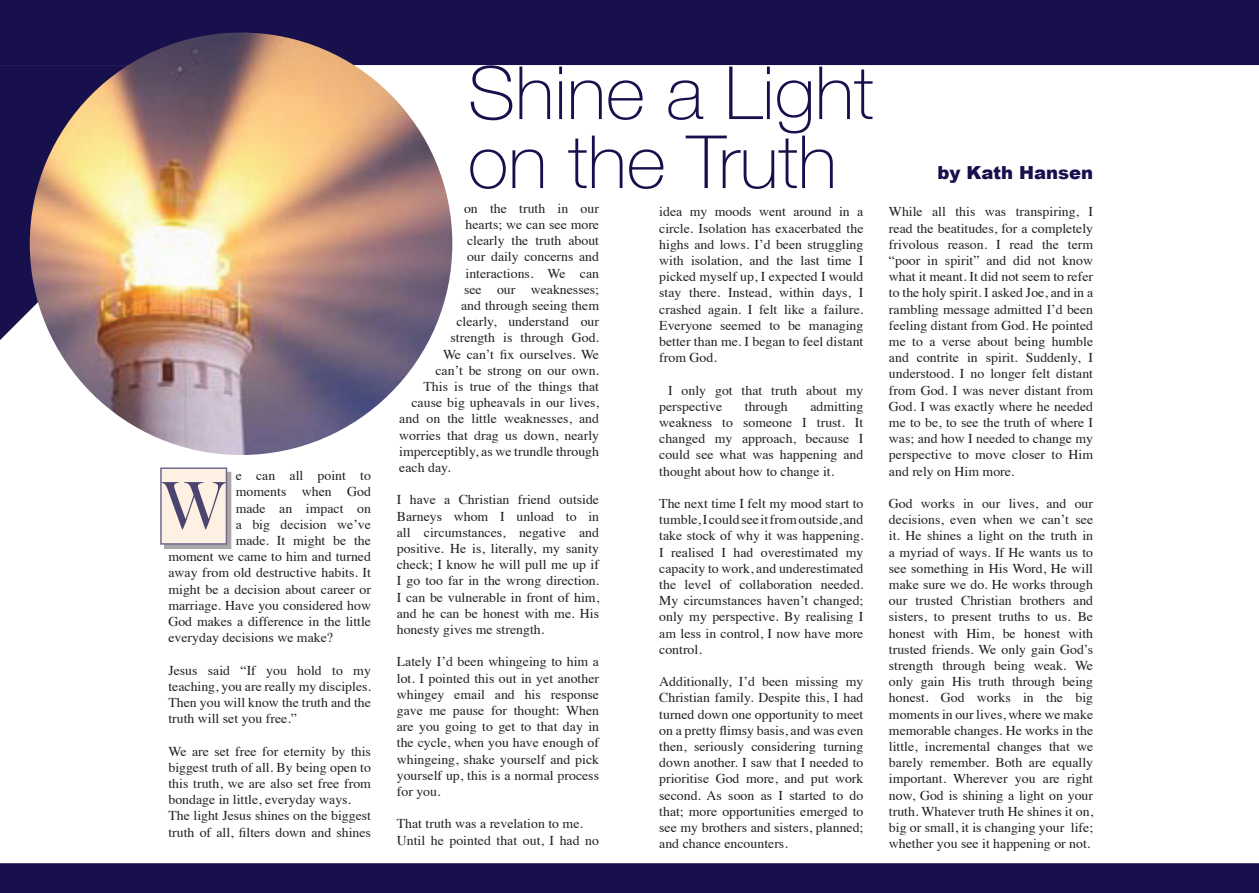
<style>
.page{position:relative;width:1259px;height:893px;background:#fff}
.page>*{position:absolute;margin:0;border:0;box-sizing:border-box;transform-origin:0 0}
.t1{font:100 73.5px/69px "Helvetica Neue";color:#18104c}
.t2{font:500 65.4px "Big Caslon";color:#4a446f;scale:.95 1}
.t3{font:900 18px "Arial";color:#18104c}
.t4{font:13.5px/16.2px "Times";color:#231f20;text-align:justify}
</style>
<div class="page">
<div style="left:0;top:0;width:1259px;height:65px;background:#18104c"></div>
<div style="left:0;top:863px;width:1259px;height:30px;background:#18104c"></div>
<svg style="left:0;top:65px;width:128px;height:275px;fill:#18104c"></svg>
<img style="left:30px;top:33px;width:422px;height:422px;border-radius:211px">
<div style="left:164px;top:472px;width:68px;height:77px;background:#231f20;opacity:.39"></div>
<div style="left:161px;top:468px;width:65px;height:76px;background:#fef0e3"></div>
<div style="left:160px;top:467px;width:67px;height:78px;border:2px solid #71698d"></div>
<p class="t4" style="left:236px;top:466px;width:137px">e can all point to</p>
<p class="t4" style="left:236px;top:483px;width:137px">moments when God</p>
<p class="t4" style="left:236px;top:499px;width:137px">made an impact on</p>
<p class="t4" style="left:236px;top:515px;width:137px">a big decision we’ve</p>
<p class="t4" style="left:236px;top:531px;width:137px">made. It might be the</p>
<p class="t4" style="left:168px;top:547px;width:204px">moment we came to him and turned</p>
<p class="t4" style="left:168px;top:564px;width:204px">away from old destructive habits. It</p>
<p class="t4" style="left:168px;top:580px;width:204px">might be a decision about career or</p>
<p class="t4" style="left:168px;top:596px;width:204px">marriage. Have you considered how</p>
<p class="t4" style="left:168px;top:612px;width:204px">God makes a difference in the little</p>
<p class="t4" style="left:168px;top:628px;width:166px">everyday decisions we make?</p>
<p class="t4" style="left:168px;top:661px;width:204px">Jesus said “If you hold to my teaching, you are really my disciples.<br>Then you will know the truth and the truth will set you free.”</p>
<p class="t4" style="left:168px;top:742px;width:204px;text-align:left">We are set free for eternity by this biggest truth of all. By being open to this truth, we are also set free from bondage in little, everyday ways.<br>The light Jesus shines on the biggest truth of all, filters down and shines</p>
<h2 class="t2" style="left:163px;top:452px;width:66px">W</h2>
<h1 class="t1" style="left:468px;top:55px;width:407px">Shine a Light on the Truth</h1>
<p class="t4" style="left:464px;top:199px;width:136px">on the truth in our</p>
<p class="t4" style="left:465px;top:215px;width:135px">hearts; we can see more</p>
<p class="t4" style="left:467px;top:231px;width:134px">clearly the truth about</p>
<p class="t4" style="left:467px;top:248px;width:134px">our daily concerns and</p>
<p class="t4" style="left:465px;top:264px;width:135px">interactions. We can</p>
<p class="t4" style="left:464px;top:280px;width:137px">see our weaknesses;</p>
<p class="t4" style="left:461px;top:296px;width:140px">and through seeing them</p>
<p class="t4" style="left:456px;top:312px;width:144px">clearly, understand our</p>
<p class="t4" style="left:450px;top:329px;width:150px">strength is through God.</p>
<p class="t4" style="left:443px;top:345px;width:158px">We can’t fix ourselves. We</p>
<p class="t4" style="left:435px;top:361px;width:165px">can’t be strong on our own.</p>
<p class="t4" style="left:423px;top:377px;width:177px">This is true of the things that</p>
<p class="t4" style="left:411px;top:393px;width:189px">cause big upheavals in our lives,</p>
<p class="t4" style="left:399px;top:410px;width:201px">and on the little weaknesses, and</p>
<p class="t4" style="left:399px;top:426px;width:201px">worries that drag us down, nearly</p>
<p class="t4" style="left:399px;top:442px;width:201px">imperceptibly, as we trundle through</p>
<p class="t4" style="left:399px;top:458px;width:53px">each day.</p>
<p class="t4" style="left:397px;top:491px;width:204px">I have a Christian friend outside Barneys whom I unload to in all circumstances, negative and positive. He is, literally, my sanity check; I know he will pull me up if I go too far in the wrong direction.<br>I can be vulnerable in front of him, and he can be honest with me. His honesty gives me strength.</p>
<p class="t4" style="left:397px;top:653px;width:204px">Lately I’d been whingeing to him a lot. I pointed this out in yet another whingey email and his response gave me pause for thought: When are you going to get to that day in the cycle, when you have enough of whingeing, shake yourself and pick yourself up, this is a normal process for you.</p>
<p class="t4" style="left:397px;top:815px;width:204px">That truth was a revelation to me.<br>Until he pointed that out, I had no</p>
<p class="t4" style="left:659px;top:202px;width:206px">idea my moods went around in a circle. Isolation has exacerbated the highs and lows. I’d been struggling with isolation, and the last time I picked myself up, I expected I would stay there. Instead, within days, I crashed again. I felt like a failure.<br>Everyone seemed to be managing better than me. I began to feel distant from God.</p>
<p class="t4" style="left:659px;top:381px;width:206px;text-indent:9px">I only got that truth about my perspective</p>
<p class="t4" style="left:659px;top:397px;width:206px;text-indent:151px">admitting weakness to someone I trust. It changed my approach, because I could see what was happening and thought about how to change it.</p>
<p class="t4" style="left:659px;top:494px;width:206px">The next time I felt my mood start to tumble, I could see it from outside, and take stock of why it was happening.<br>I realised I had overestimated my capacity to work, and underestimated the level of collaboration needed.<br>My circumstances haven’t changed; only my perspective. By realising I am less in control, I now have more control.</p>
<p class="t4" style="left:659px;top:672px;width:206px">Additionally, I’d been missing my Christian family. Despite this, I had turned down one opportunity to meet on a pretty flimsy basis, and was even then, seriously considering turning down another. I saw that I needed to prioritise God more, and put work second. As soon as I started to do that; more opportunities emerged to see my brothers and sisters, planned; and chance encounters.</p>
<p class="t4" style="left:745px;top:397px;width:44px">through</p>
<h3 class="t3" style="left:937px;top:159px;width:157px">by Kath Hansen</h3>
<p class="t4" style="left:889px;top:202px;width:206px">While all this was transpiring, I read the beatitudes, for a completely frivolous reason. I read the term “poor in spirit” and did not know what it meant. It did not seem to refer to the holy spirit. I asked Joe, and in a rambling message admitted I’d been feeling distant from God. He pointed me to a verse about being humble and contrite in spirit. Suddenly, I understood. I no longer felt distant from God. I was never distant from God. I was exactly where he needed me to be, to see the truth of where I was; and how I needed to change my perspective to move closer to Him and rely on Him more.</p>
<p class="t4" style="left:889px;top:494px;width:206px">God works in our lives, and our decisions, even when we can’t see it. He shines a light on the truth in a myriad of ways. If He wants us to see something in His Word, He will make sure we do. He works through our trusted Christian brothers and sisters, to present truths to us. Be honest with Him, be honest with trusted friends. We only gain God’s strength through being weak. We only gain His truth through being honest. God works in the big moments in our lives, where we make memorable changes. He works in the little, incremental changes that we barely remember. Both are equally important. Wherever you are right now, God is shining a light on your truth. Whatever truth He shines it on, big or small, it is changing your life; whether you see it happening or not.</p>
</div>
